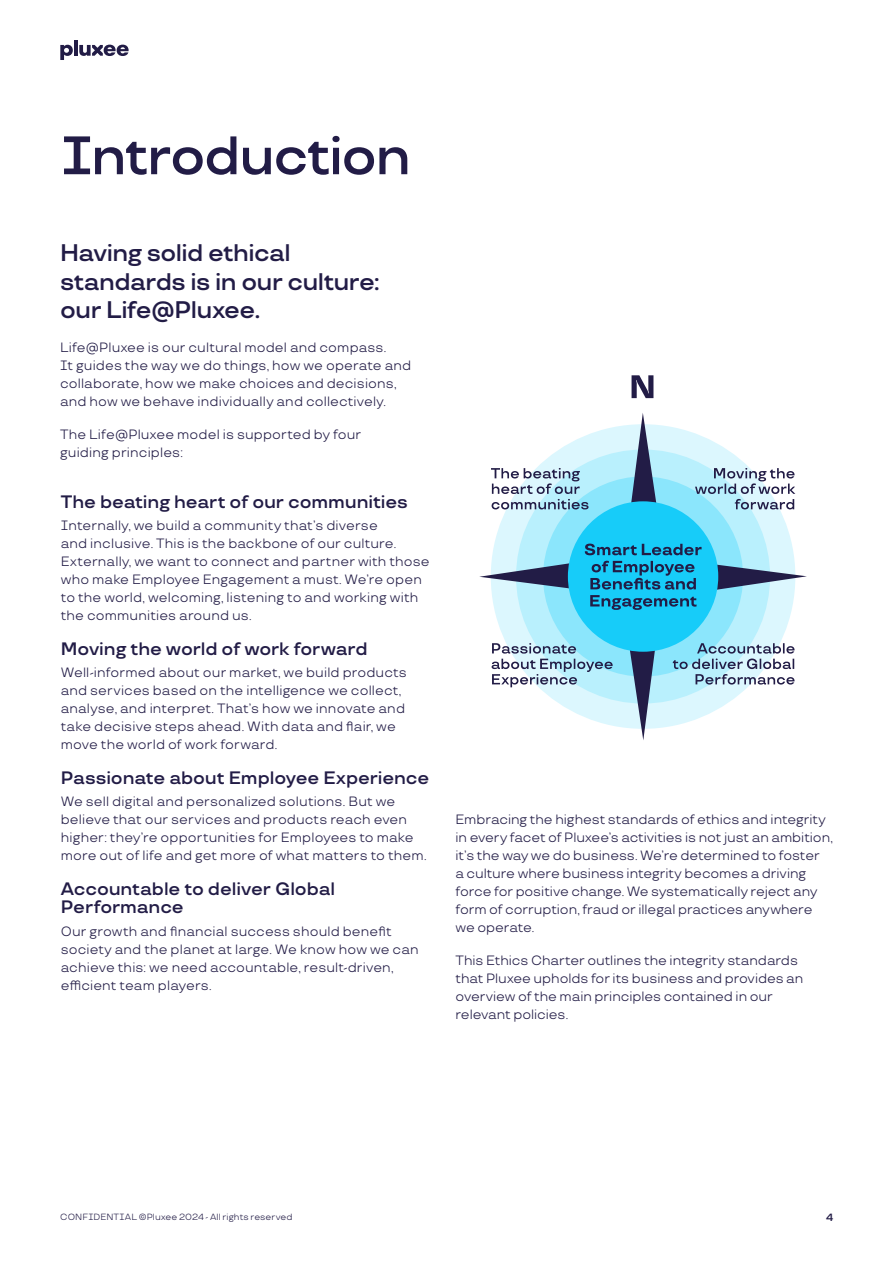
<style>
.page{position:relative;width:893px;height:1263px;background:#fff}
.page>*{position:absolute;margin:0;border:0;box-sizing:border-box;transform-origin:0 0}
.t1{font:600 54px "TT Travels";letter-spacing:-.03em;color:#221c46}
.t2{font:600 24px/28.5px "TT Travels";letter-spacing:-.025em;color:#221c46}
.t3{font:600 18px/18px "TT Travels";letter-spacing:-.005em;color:#221c46}
.t4{font:13.5px/18px "TT Travels";letter-spacing:.005em;color:#221c46}
.t5{font:600 10.5px "TT Travels";color:#221c46}
.t6{font:9px "TT Travels";letter-spacing:.01em;color:#221c46}
</style>
<div class="page">
<svg style="left:60px;top:45px;width:13px;height:15px"></svg>
<hr style="left:74px;top:41px;width:4px;height:15px;background:#221c46">
<svg style="left:79px;top:45px;width:50px;height:11px"></svg>
<svg style="left:632px;top:375px;width:21px;height:23px"></svg>
<svg style="left:479px;top:413px;width:328px;height:327px"></svg>
<h1 class="t1" style="left:61px;top:123px;width:352px">Introduction</h1>
<h2 class="t2" style="left:60px;top:239px;width:321px">Having solid ethical standards is in our culture: our Life@Pluxee.</h2>
<p class="t4" style="left:60px;top:338px;width:353px">Life@Pluxee is our cultural model and compass.<br>It guides the way we do things, how we operate and collaborate, how we make choices and decisions, and how we behave individually and collectively.</p>
<p class="t4" style="left:60px;top:425px;width:303px">The Life@Pluxee model is supported by four guiding principles:</p>
<h3 class="t3" style="left:61px;top:493px;width:349px">The beating heart of our communities</h3>
<p class="t4" style="left:61px;top:516px;width:370px">Internally, we build a community that’s diverse<br>and inclusive. This is the backbone of our culture.<br>Externally, we want to connect and partner with those who make Employee Engagement a must. We’re open to the world, welcoming, listening to and working with the communities around us.</p>
<h3 class="t3" style="left:61px;top:640px;width:308px">Moving the world of work forward</h3>
<p class="t4" style="left:61px;top:663px;width:348px">Well-informed about our market, we build products and services based on the intelligence we collect, analyse, and interpret. That’s how we innovate and take decisive steps ahead. With data and flair, we move the world of work forward.</p>
<h3 class="t3" style="left:61px;top:769px;width:370px">Passionate about Employee Experience</h3>
<p class="t4" style="left:61px;top:793px;width:367px">We sell digital and personalized solutions. But we believe that our services and products reach even higher: they’re opportunities for Employees to make more out of life and get more of what matters to them.</p>
<h3 class="t3" style="left:61px;top:880px;width:276px">Accountable to deliver Global<br>Performance</h3>
<p class="t4" style="left:61px;top:922px;width:359px">Our growth and financial success should benefit society and the planet at large. We know how we can achieve this: we need accountable, result-driven, efficient team players.</p>
<p class="t4" style="left:455px;top:810px;width:379px">Embracing the highest standards of ethics and integrity in every facet of Pluxee’s activities is not just an ambition, it’s the way we do business. We’re determined to foster<br>a culture where business integrity becomes a driving force for positive change. We systematically reject any form of corruption, fraud or illegal practices anywhere we operate.</p>
<p class="t4" style="left:455px;top:951px;width:349px">This Ethics Charter outlines the integrity standards that Pluxee upholds for its business and provides an overview of the main principles contained in our relevant policies.</p>
<p class="t6" style="left:60px;top:1212px;width:234px">CONFIDENTIAL ©Pluxee 2024 - All rights reserved</p>
<p class="t5" style="left:826px;top:1210px;width:9px">4</p>
</div>
